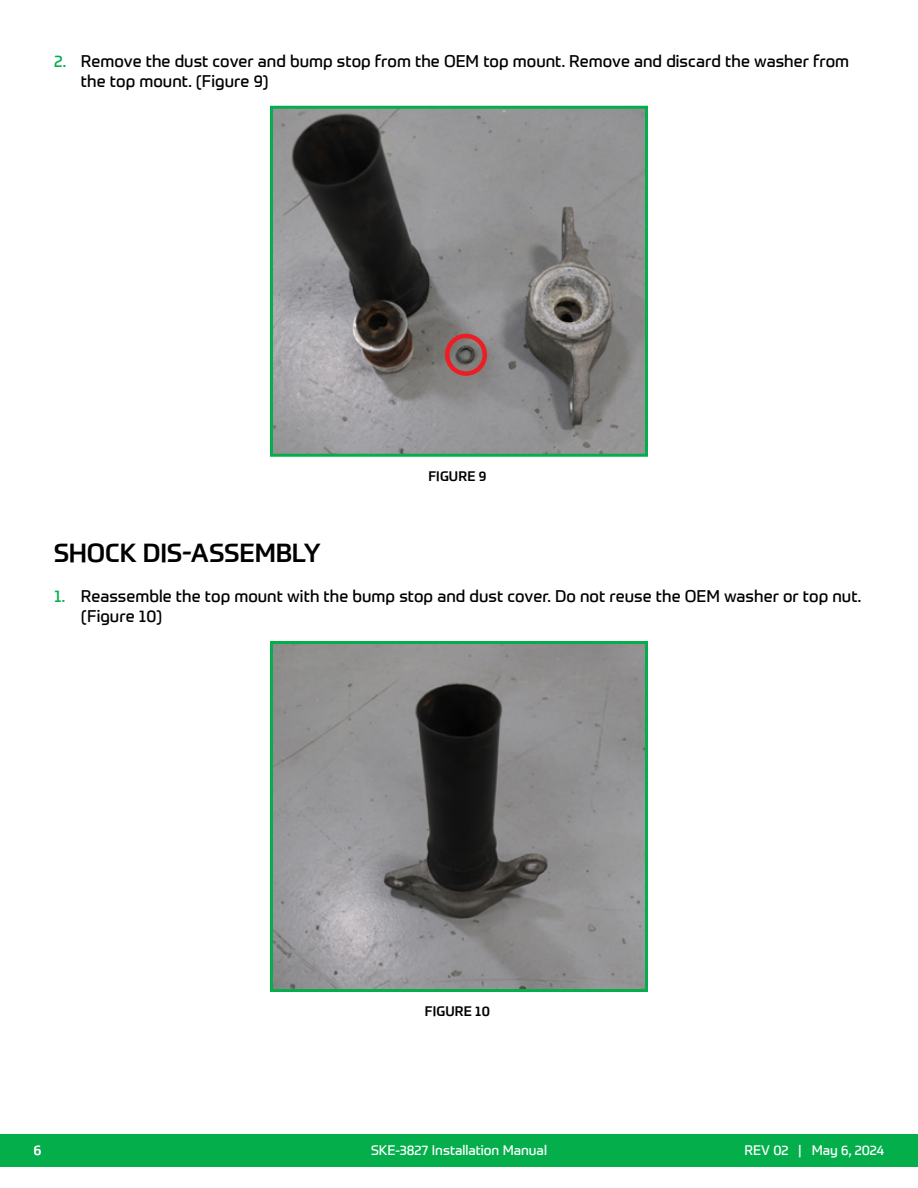
<style>
.page{position:relative;width:918px;height:1188px;background:#fff}
.page>*{position:absolute;margin:0;border:0;box-sizing:border-box;transform-origin:0 0}
.t1{font:500 25.5px "Prometo";color:#000}
.t2{font:16.5px/19.8px "Prometo";color:#000}
.t3{font:13.5px "Prometo";color:#fff}
.t4{font:500 13.5px "Prometo";color:#000}
.s1{color:#04af4b}
</style>
<div class="page">
<div style="left:0;top:1134px;width:918px;height:32px;background:#04af4b"></div>
<img style="left:274px;top:110px;width:370px;height:343px">
<div style="left:445px;top:334px;width:42px;height:42px;border:4px solid #ed1d24;border-radius:50%"></div>
<div style="left:270px;top:106px;width:378px;height:351px;border:3px solid #04af4b"></div>
<img style="left:274px;top:645px;width:370px;height:343px">
<div style="left:270px;top:641px;width:378px;height:351px;border:3px solid #04af4b"></div>
<p class="t2" style="left:81px;top:51px;width:770px;text-indent:-27px"><span class="s1">2.</span> Remove the dust cover and bump stop from the OEM top mount. Remove and discard the washer from the top mount. (Figure 9)</p>
<p class="t4" style="left:428px;top:468px;width:17px">FIGURE</p>
<p class="t4" style="left:479px;top:468px;width:9px">9</p>
<h1 class="t1" style="left:54px;top:537px;width:268px">SHOCK DIS-ASSEMBLY</h1>
<p class="t2" style="left:81px;top:586px;width:782px;text-indent:-27px"><span class="s1">1.</span> Reassemble the top mount with the bump stop and dust cover. Do not reuse the OEM washer or top nut. (Figure 10)</p>
<p class="t4" style="left:425px;top:1003px;width:17px">FIGURE</p>
<p class="t4" style="left:475px;top:1003px;width:16px">10</p>
<p class="t3" style="left:34px;top:1142px;width:9px">6</p>
<p class="t3" style="left:371px;top:1142px;width:177px">SKE-3827 Installation Manual</p>
<p class="t3" style="left:744px;top:1142px;width:141px">REV 02 | May 6, 2024</p>
</div>
